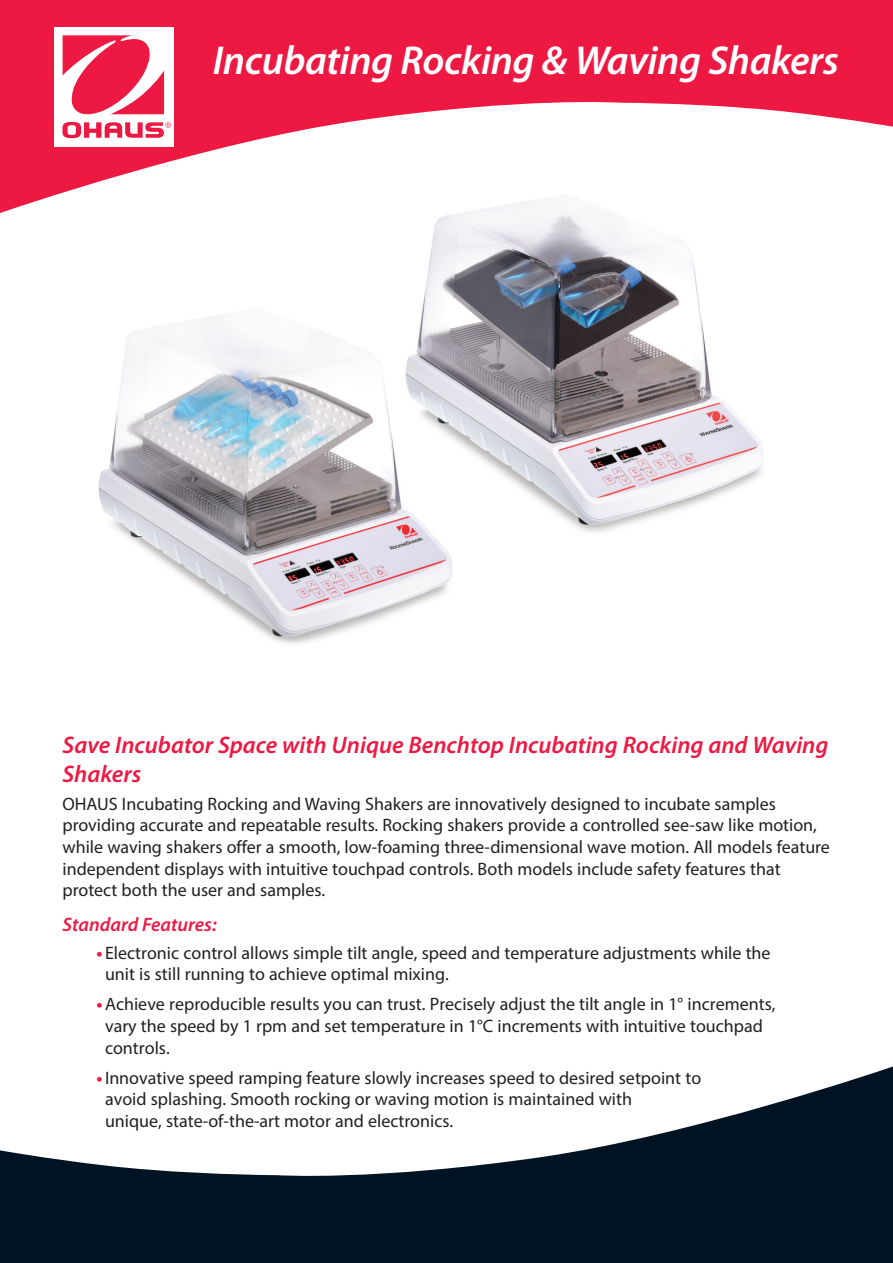
<style>
.page{position:relative;width:893px;height:1263px;background:#fff}
.page>*{position:absolute;margin:0;border:0;box-sizing:border-box;transform-origin:0 0}
.Cover_Product_Name{font:italic 600 40.5px "Myriad Pro";letter-spacing:-.01em;color:#fff}
.Cover_Headline_Text{font:italic 600 24px/28.8px "Myriad Pro";color:#ed1943}
.Cover_Standard_Featu{font:italic 600 19.5px "Myriad Pro";color:#ed1943}
.Cover_Copy_Text{font:18px/21.6px "Myriad Pro";color:#231f20}
.s1{font-weight:700;color:#ed1943}
</style>
<div class="page">
<svg style="left:0;top:0;width:893px;height:213px;fill:#ed1943"></svg>
<div style="left:54px;top:27px;width:120px;height:119px;background:#fff"></div>
<svg style="left:62px;top:35px;width:109px;height:103px"></svg>
<svg style="left:0;top:1066px;width:893px;height:197px;fill:#001322"></svg>
<img style="left:98px;top:314px;width:355px;height:330px">
<img style="left:395px;top:174px;width:378px;height:364px">
<p class="Cover_Product_Name" style="left:213px;top:39px;width:627px">Incubating Rocking &amp; Waving Shakers</p>
<p class="Cover_Headline_Text" style="left:63px;top:731px;width:767px">Save Incubator Space with Unique Benchtop Incubating Rocking and Waving<br>Shakers</p>
<p class="Cover_Copy_Text" style="left:63px;top:793px;width:769px">OHAUS Incubating Rocking and Waving Shakers are innovatively designed to incubate samples providing accurate and repeatable results. Rocking shakers provide a controlled see-saw like motion, while waving shakers offer a smooth, low-foaming three-dimensional wave motion. All models feature independent displays with intuitive touchpad controls. Both models include safety features that protect both the user and samples.</p>
<p class="Cover_Standard_Featu" style="left:63px;top:913px;width:156px">Standard Features:</p>
<p class="Cover_Copy_Text" style="left:105px;top:941px;width:667px;text-indent:-9px"><span class="s1">•</span> Electronic control allows simple tilt angle, speed and temperature adjustments while the unit is still running to achieve optimal mixing.</p>
<p class="Cover_Copy_Text" style="left:105px;top:993px;width:672px;text-indent:-9px"><span class="s1">•</span>Achieve reproducible results you can trust. Precisely adjust the tilt angle in 1° increments, vary the speed by 1 rpm and set temperature in 1°C increments with intuitive touchpad controls.</p>
<p class="Cover_Copy_Text" style="left:105px;top:1066px;width:598px;text-indent:-9px"><span class="s1">•</span>Innovative speed ramping feature slowly increases speed to desired setpoint to avoid splashing. Smooth rocking or waving motion is maintained with<br>unique, state-of-the-art motor and electronics.</p>
</div>
